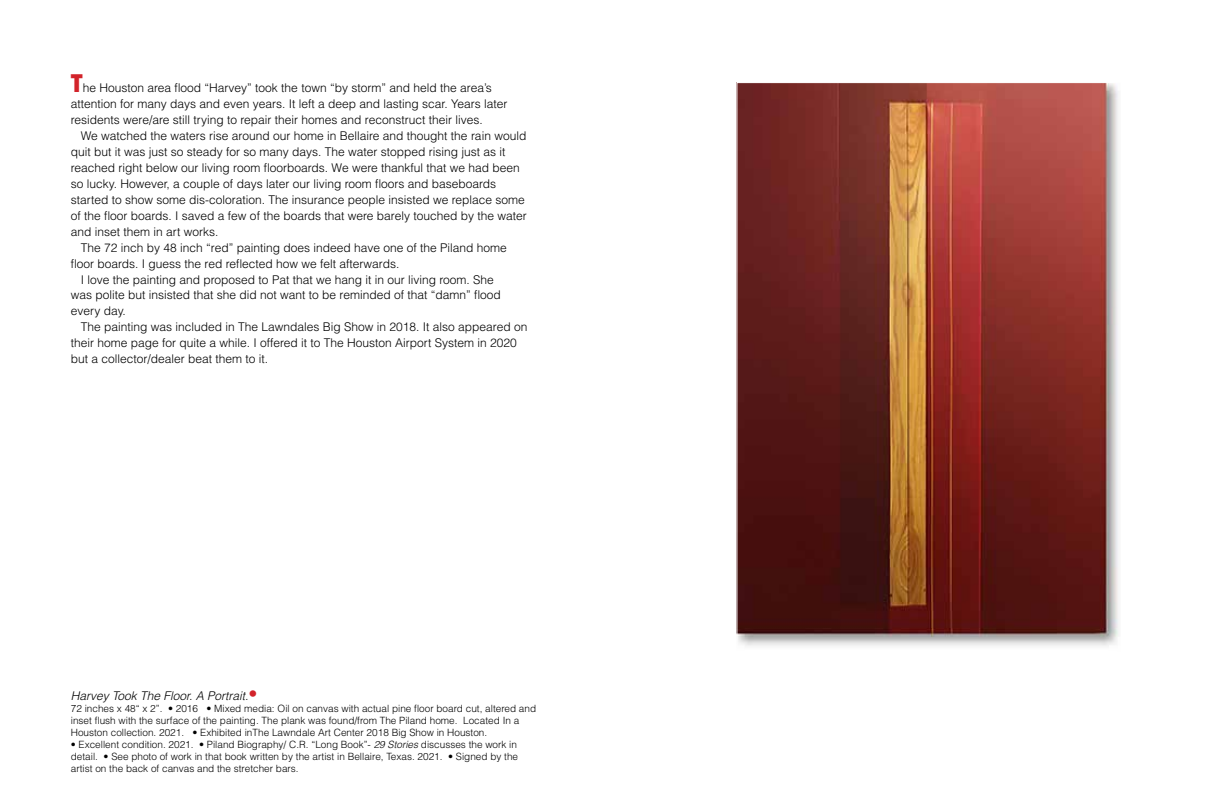
<style>
.page{position:relative;width:1224px;height:792px;background:#fff}
.page>*{position:absolute;margin:0;border:0;box-sizing:border-box;transform-origin:0 0}
.t1{font:300 12px/16px "Helvetica";color:#000}
.t2{font:italic 300 12px "Helvetica";color:#000}
.t3{font:300 10px/12px "Helvetica";color:#000}
.s1{font-family:"Avant Garde";font-weight:700;font-size:24px;color:#d2232a}
.s2{font-style:normal;font-size:18px;color:#d2232a}
.s3{font-style:italic}
</style>
<div class="page">
<img style="left:738px;top:84px;width:381px;height:562px">
<p class="t1" style="left:71px;top:79px;width:438px"><span class="s1">T</span>he Houston area flood “Harvey” took the town “by storm” and held the area’s attention for many days and even years. It left a deep and lasting scar. Years later residents were/are still trying to repair their homes and reconstruct their lives.</p>
<p class="t1" style="left:81px;top:127px;width:447px">We watched the waters rise around our home in Bellaire and thought the rain would</p>
<p class="t1" style="left:71px;top:143px;width:436px">quit but it was just so steady for so many days. The water stopped rising just as it</p>
<p class="t1" style="left:71px;top:159px;width:451px">reached right below our living room floorboards. We were thankful that we had been</p>
<p class="t1" style="left:71px;top:175px;width:427px">so lucky. However, a couple of days later our living room floors and baseboards</p>
<p class="t1" style="left:71px;top:191px;width:456px">started to show some dis-coloration. The insurance people insisted we replace some</p>
<p class="t1" style="left:71px;top:207px;width:458px">of the floor boards. I saved a few of the boards that were barely touched by the water</p>
<p class="t1" style="left:71px;top:223px;width:149px">and inset them in art works.</p>
<p class="t1" style="left:81px;top:239px;width:427px">The 72 inch by 48 inch “red” painting does indeed have one of the Piland home</p>
<p class="t1" style="left:71px;top:255px;width:330px">floor boards. I guess the red reflected how we felt afterwards.</p>
<p class="t1" style="left:81px;top:271px;width:415px">I love the painting and proposed to Pat that we hang it in our living room. She</p>
<p class="t1" style="left:71px;top:287px;width:431px">was polite but insisted that she did not want to be reminded of that “damn” flood</p>
<p class="t1" style="left:71px;top:303px;width:57px">every day.</p>
<p class="t1" style="left:81px;top:319px;width:448px">The painting was included in The Lawndales Big Show in 2018. It also appeared on</p>
<p class="t1" style="left:71px;top:335px;width:447px">their home page for quite a while. I offered it to The Houston Airport System in 2020</p>
<p class="t1" style="left:71px;top:351px;width:199px">but a collector/dealer beat them to it.</p>
<p class="t2" style="left:71px;top:688px;width:188px">Harvey Took The Floor. A Portrait.<span class="s2">•</span></p>
<p class="t3" style="left:71px;top:702px;width:467px">72 inches x 48“ x 2”. • 2016 • Mixed media: Oil on canvas with actual pine floor board cut, altered and inset flush with the surface of the painting. The plank was found/from The Piland home. Located In a<br>Houston collection. 2021. • Exhibited inThe Lawndale Art Center 2018 Big Show in Houston.</p>
<p class="t3" style="left:71px;top:738px;width:449px;text-align:justify">• Excellent condition. 2021. • Piland Biography/ C.R. “Long Book”- <span class="s3">29 Stories</span> discusses the work in detail. • See photo of work in that book written by the artist in Bellaire, Texas. 2021. • Signed by the artist on the back of canvas and the stretcher bars.</p>
</div>
